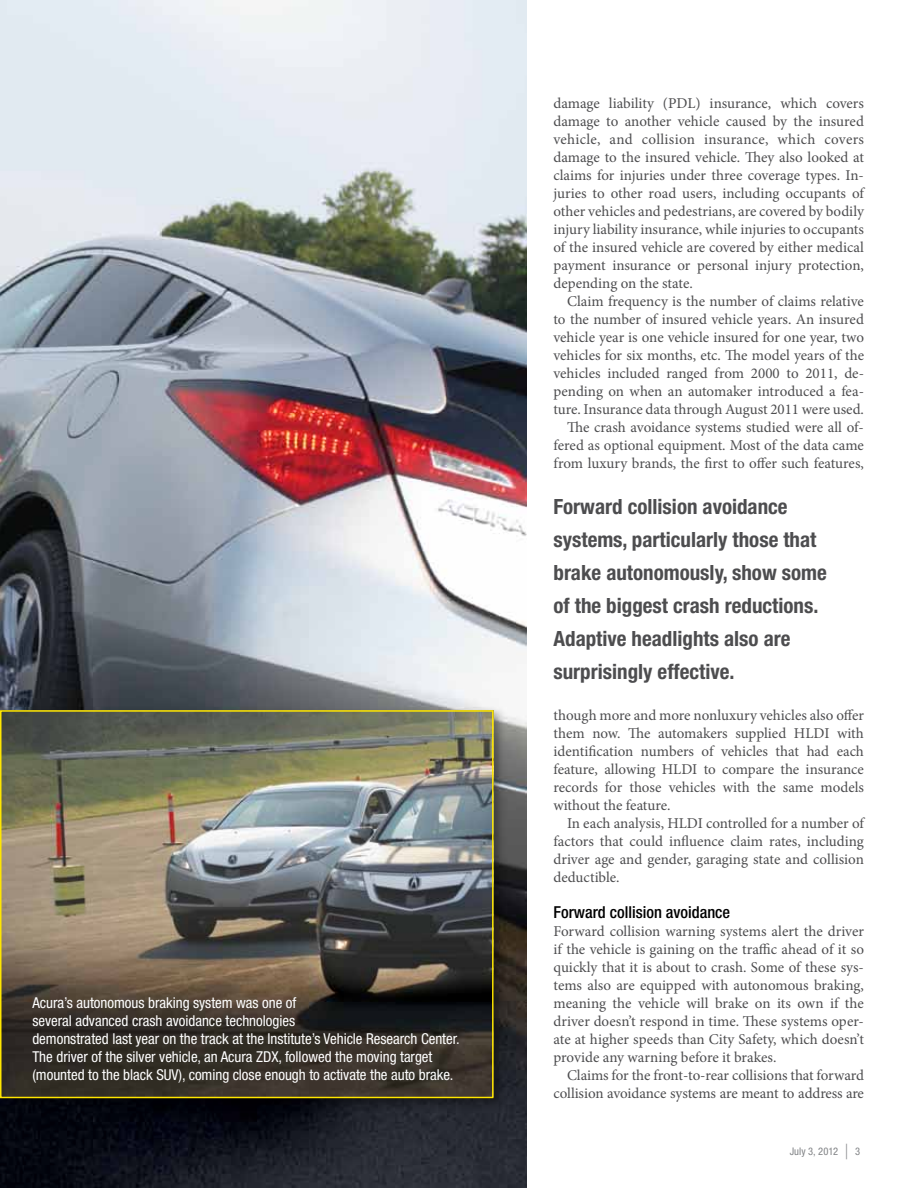
<style>
.page{position:relative;width:918px;height:1188px;background:#fff}
.page>*{position:absolute;margin:0;border:0;box-sizing:border-box;transform-origin:0 0}
.t1{font:700 condensed 21px/33px "Helvetica Neue LT Pro";color:#4d4d4f}
.t2{font:500 condensed 16.5px "Helvetica Neue LT Pro";color:#000}
.t3{font:15px/18px "Minion Pro";letter-spacing:-.005em;color:#4d4d4f;text-align:justify}
.t4{font:condensed 15px/18px "Helvetica Neue LT Pro";color:#fff}
.t5{font:condensed 10.5px "Helvetica Neue LT Pro";letter-spacing:.01em;color:#808285}
.s1{font-size:21px}
</style>
<div class="page">
<img style="left:0;top:0;width:526px;height:1188px">
<div style="left:0;top:707px;width:507px;height:404px;background:#000;opacity:.35"></div>
<img style="left:3px;top:713px;width:488px;height:382px">
<div style="left:0;top:710px;width:494px;height:388px;border:2px solid #ffe600"></div>
<p class="t4" style="left:32px;top:994px;width:429px">Acura’s autonomous braking system was one of<br>several advanced crash avoidance technologies<br>demonstrated last year on the track at the Institute’s Vehicle Research Center.<br>The driver of the silver vehicle, an Acura ZDX, followed the moving target (mounted to the black SUV), coming close enough to activate the auto brake.</p>
<p class="t3" style="left:554px;top:94px;width:312px">damage liability (PDL) insurance, which covers damage to another vehicle caused by the insured vehicle, and collision insurance, which covers damage to the insured vehicle. They also looked at claims for injuries under three coverage types. In&shy;juries to other road users, including occupants of other vehicles and pedestrians, are covered by bodily injury liability insurance, while injuries to occupants of the insured vehicle are covered by either medical payment insurance or personal injury protection, depending on the state.</p>
<p class="t3" style="left:554px;top:292px;width:312px;text-align:right">Claim frequency is the number of claims relative to the number of insured vehicle years. An insured vehicle year is one vehicle insured for one year, two vehicles for six months, etc. The model years of the vehicles included ranged from 2000 to 2011, de&shy;pending on when an automaker introduced a fea&shy;ture. Insurance data through August 2011 were used.<br>The crash avoidance systems studied were all of&shy;fered as optional equipment. Most of the data came from luxury brands, the first to offer such features,</p>
<h1 class="t1" style="left:554px;top:490px;width:275px">Forward collision avoidance systems, particularly those that brake autonomously, show some of the biggest crash reductions.<br>Adaptive headlights also are surprisingly effective.</h1>
<p class="t3" style="left:554px;top:706px;width:312px">though more and more nonluxury vehicles also offer them now. The automakers supplied HLDI with identification numbers of vehicles that had each feature, allowing HLDI to compare the insurance records for those vehicles with the same models without the feature.</p>
<p class="t3" style="left:554px;top:814px;width:312px;text-indent:14px">In each analysis, HLDI controlled for a number of factors that could influence claim rates, including driver age and gender, garaging state and collision deductible.</p>
<p class="t2" style="left:554px;top:902px;width:178px">Forward collision avoidance</p>
<p class="t3" style="left:554px;top:922px;width:312px">Forward collision warning systems alert the driver if the vehicle is gaining on the traffic ahead of it so quickly that it is about to crash. Some of these sys&shy;tems also are equipped with autonomous braking, meaning the vehicle will brake on its own if the driver doesn’t respond in time. These systems oper&shy;ate at higher speeds than City Safety, which doesn’t provide any warning before it brakes.</p>
<p class="t3" style="left:554px;top:1066px;width:312px;text-align:right">Claims for the front-to-rear collisions that forward collision avoidance systems are meant to address are</p>
<p class="t5" style="left:790px;top:1145px;width:72px">July 3, 2012 <span class="s1">|</span> 3</p>
</div>
